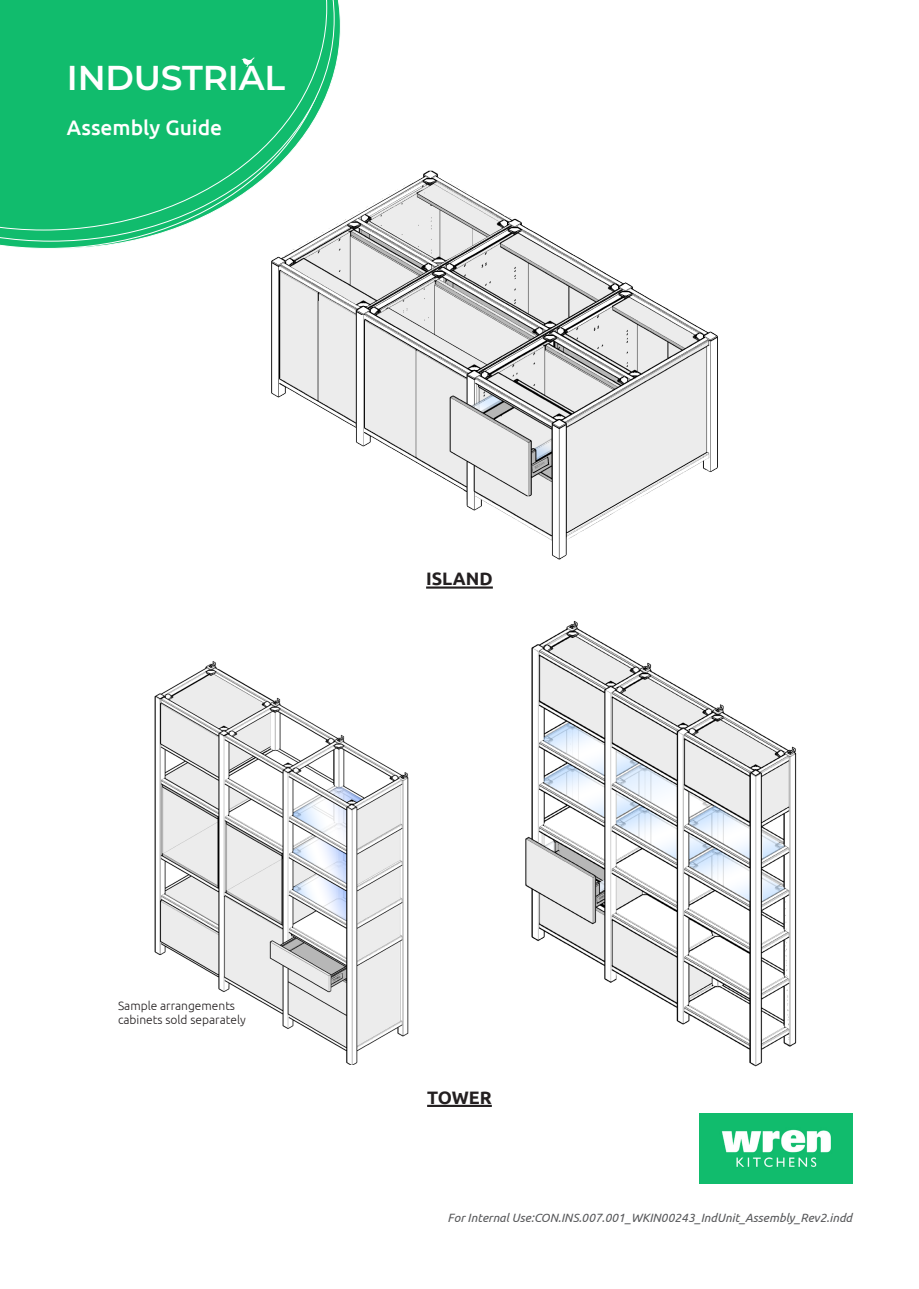
<style>
.page{position:relative;width:919px;height:1289px;background:#fff}
.page>*{position:absolute;margin:0;border:0;box-sizing:border-box;transform-origin:0 0}
.t1{font:600 34.5px "Montserrat";letter-spacing:-.005em;color:#fff}
.t2{font:500 21px "Ubuntu";color:#fff}
.t3{font:700 18px "Ubuntu";color:#231f20}
.t4{font:italic 12px "Ubuntu";color:#57585a}
.t5{font:300 12px "Ubuntu";color:#231f20}
</style>
<div class="page">
<svg style="left:0;top:241px;width:130px;height:8px"></svg>
<svg style="left:0;top:0;width:334px;height:241px"></svg>
<div style="left:0;top:0;width:327px;height:230px;background:#11bc6d"></div>
<img style="left:699px;top:1113px;width:153px;height:70px">
<img style="left:154px;top:661px;width:255px;height:403px">
<hr style="left:427px;top:1104px;width:65px;height:2px;background:#231f20">
<hr style="left:426px;top:586px;width:67px;height:2px;background:#231f20">
<img style="left:525px;top:621px;width:272px;height:446px">
<img style="left:215px;top:160px;width:503px;height:400px">
<svg style="left:241px;top:57px;width:14px;height:10px"></svg>
<p class="t1" style="left:67px;top:54px;width:220px">INDUSTRIAL</p>
<p class="t2" style="left:67px;top:114px;width:157px">Assembly Guide</p>
<p class="t5" style="left:118px;top:998px;width:119px">Sample arrangements</p>
<p class="t5" style="left:118px;top:1012px;width:129px">cabinets sold separately</p>
<p class="t3" style="left:426px;top:568px;width:68px">ISLAND</p>
<p class="t3" style="left:427px;top:1086px;width:66px">TOWER</p>
<p class="t4" style="left:447px;top:1210px;width:406px">For Internal Use:CON.INS.007.001_WKIN00243_IndUnit_Assembly_Rev2.indd</p>
</div>
